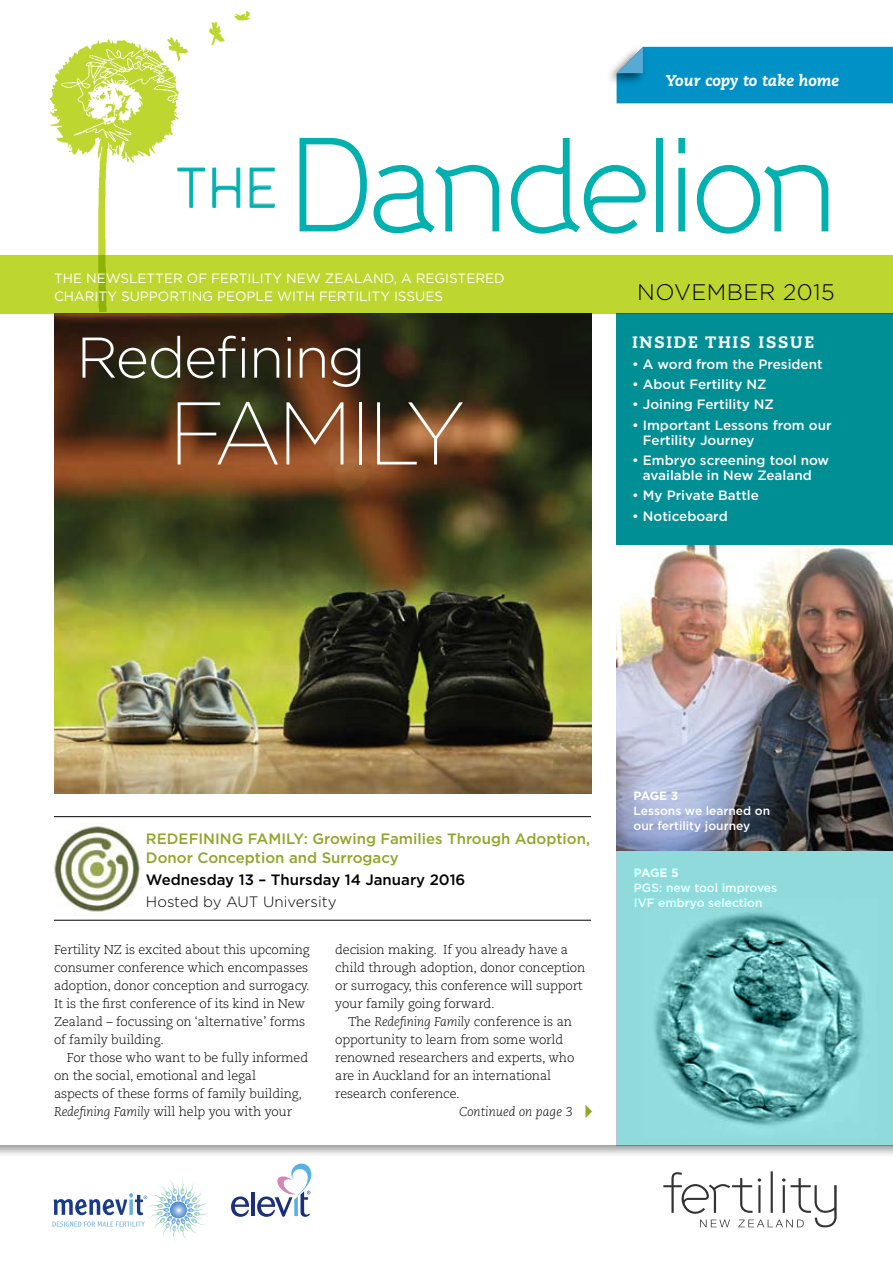
<style>
.page{position:relative;width:893px;height:1263px;background:#fff}
.page>*{position:absolute;margin:0;border:0;box-sizing:border-box;transform-origin:0 0}
.t1{font:300 117.75px "Progress";letter-spacing:-.03em;color:#00b1b0}
.t2{font:200 88.8px "Gotham";letter-spacing:-.045em;color:#fff}
.t3{font:300 57.3px "Gotham HTF";color:#fff}
.t4{font:300 48.75px "Progress";color:#00b1b0}
.t5{font:300 22.5px "Gotham HTF";letter-spacing:.02em;color:#000}
.t6{font:800 16.5px "Caecilia";letter-spacing:.1em;color:#fff}
.t7{font:italic 800 15.75px "Caecilia";color:#fff}
.t8{font:500 15px/18px "Gotham HTF";color:#93a42a}
.t9{font:500 15px "Gotham HTF";color:#000}
.t10{font:300 15px "Gotham HTF";color:#000}
.t11{font:500 13.5px/15px "Gotham HTF";color:#fff}
.t12{font:13.5px/18px "Gotham HTF";color:#fff}
.t13{font:300 12.75px/18px "Caecilia";letter-spacing:-.01em;color:#000}
.t14{font:italic 300 12.75px "Caecilia";color:#000}
.t15{font:500 12px/15px "Gotham HTF";color:#fff}
.t16{font:700 12px "Gotham HTF";letter-spacing:-.045em;color:#fff}
.s1{font-style:italic}
</style>
<div class="page">
<hr style="left:771px;top:1171px;width:2px;height:42px;background:#000">
<svg style="left:663px;top:1172px;width:174px;height:55px"></svg>
<img style="left:49px;top:11px;width:201px;height:244px">
<svg style="left:177px;top:167px;width:28px;height:41px"></svg>
<svg style="left:212px;top:167px;width:29px;height:41px"></svg>
<svg style="left:249px;top:167px;width:26px;height:41px"></svg>
<div style="left:617px;top:313px;width:276px;height:233px;background:#008f95"></div>
<div style="left:605px;top:44px;width:44px;height:43px;background:#000;opacity:.6"></div>
<div style="left:617px;top:47px;width:276px;height:56px;background:#0091c7"></div>
<img style="left:617px;top:546px;width:276px;height:305px">
<div style="left:0;top:255px;width:893px;height:58px;background:#bed630"></div>
<svg style="left:53px;top:1179px;width:156px;height:62px"></svg>
<hr style="left:251px;top:1192px;width:4px;height:24px;background:#1b2f7e">
<svg style="left:231px;top:1196px;width:18px;height:21px"></svg>
<svg style="left:257px;top:1163px;width:55px;height:54px"></svg>
<img style="left:54px;top:826px;width:87px;height:90px">
<hr style="left:54px;top:920px;width:537px;height:1px;background:#000">
<hr style="left:54px;top:816px;width:537px;height:1px;background:#000">
<img style="left:54px;top:313px;width:537px;height:480px">
<svg style="left:617px;top:851px;width:276px;height:294px;background:#7fc8c9"></svg>
<h3 class="t4" style="left:176px;top:158px;width:103px">the</h3>
<p class="t7" style="left:666px;top:71px;width:175px">Your copy to take home</p>
<h1 class="t1" style="left:291px;top:114px;width:547px">Dandelion</h1>
<p class="t12" style="left:54px;top:269px;width:452px">THE NEWSLETTER OF FERTILITY N EW ZEALAND, A REGISTERED<br>CHARITY SUPPORTING PEOPLE WITH FERTILITY ISSUES</p>
<h3 class="t3" style="left:77px;top:326px;width:290px">Redefining</h3>
<h2 class="t2" style="left:169px;top:378px;width:298px">FAMILY</h2>
<h3 class="t5" style="left:637px;top:280px;width:199px">november 2015</h3>
<p class="t6" style="left:632px;top:332px;width:183px">INSIDE THIS ISSUE</p>
<p class="t11" style="left:632px;top:356px;width:192px">• A word from the President</p>
<p class="t11" style="left:632px;top:376px;width:136px">• About Fertility NZ</p>
<p class="t11" style="left:632px;top:397px;width:143px">• Joining Fertility NZ</p>
<p class="t11" style="left:643px;top:417px;width:190px;text-indent:-11px">• Important Lessons from our<br>Fertility Journey</p>
<p class="t11" style="left:632px;top:452px;width:199px;text-align:center">• Embryo screening tool now available in New Zealand</p>
<p class="t11" style="left:632px;top:488px;width:128px">• My Private Battle</p>
<p class="t11" style="left:632px;top:508px;width:97px">• Noticeboard</p>
<p class="t8" style="left:146px;top:830px;width:445px;text-indent:148px">y: Growing Families Through Adoption,<br>Donor Conception and Surrogacy</p>
<p class="t9" style="left:146px;top:871px;width:321px">Wednesday 13 – Thursday 14 January 2016</p>
<p class="t10" style="left:146px;top:893px;width:192px">Hosted by AUT University</p>
<p class="t8" style="left:146px;top:830px;width:43px">redefinin</p>
<p class="t8" style="left:232px;top:830px;width:27px">g famil</p>
<p class="t13" style="left:54px;top:941px;width:257px">Fertility NZ is excited about this upcoming consumer conference which encompasses adoption, donor conception and surrogacy.<br>It is the first conference of its kind in New Zealand – focussing on ‘alternative’ forms of family building.</p>
<p class="t13" style="left:54px;top:1049px;width:256px;text-indent:13px">For those who want to be fully informed on the social, emotional and legal<br>aspects of these forms of family building, <span class="s1">Redefining Family</span> will help you with your</p>
<p class="t13" style="left:335px;top:941px;width:252px">decision making. If you already have a child through adoption, donor conception or surrogacy, this conference will support your family going forward.</p>
<p class="t13" style="left:335px;top:1013px;width:241px;text-indent:13px">The <span class="s1">Redefining Family</span> conference is an opportunity to learn from some world renowned researchers and experts, who are in Auckland for an international research conference.</p>
<p class="t14" style="left:459px;top:1104px;width:115px">Continued on page 3</p>
<p class="t16" style="left:634px;top:789px;width:46px">PAGE 3</p>
<p class="t15" style="left:634px;top:803px;width:138px">Lessons we learned on our fertility journey</p>
<p class="t16" style="left:634px;top:866px;width:46px">PAGE 5</p>
<p class="t15" style="left:634px;top:880px;width:145px">PGS: new tool improves<br>IVF embryo selection</p>
</div>
